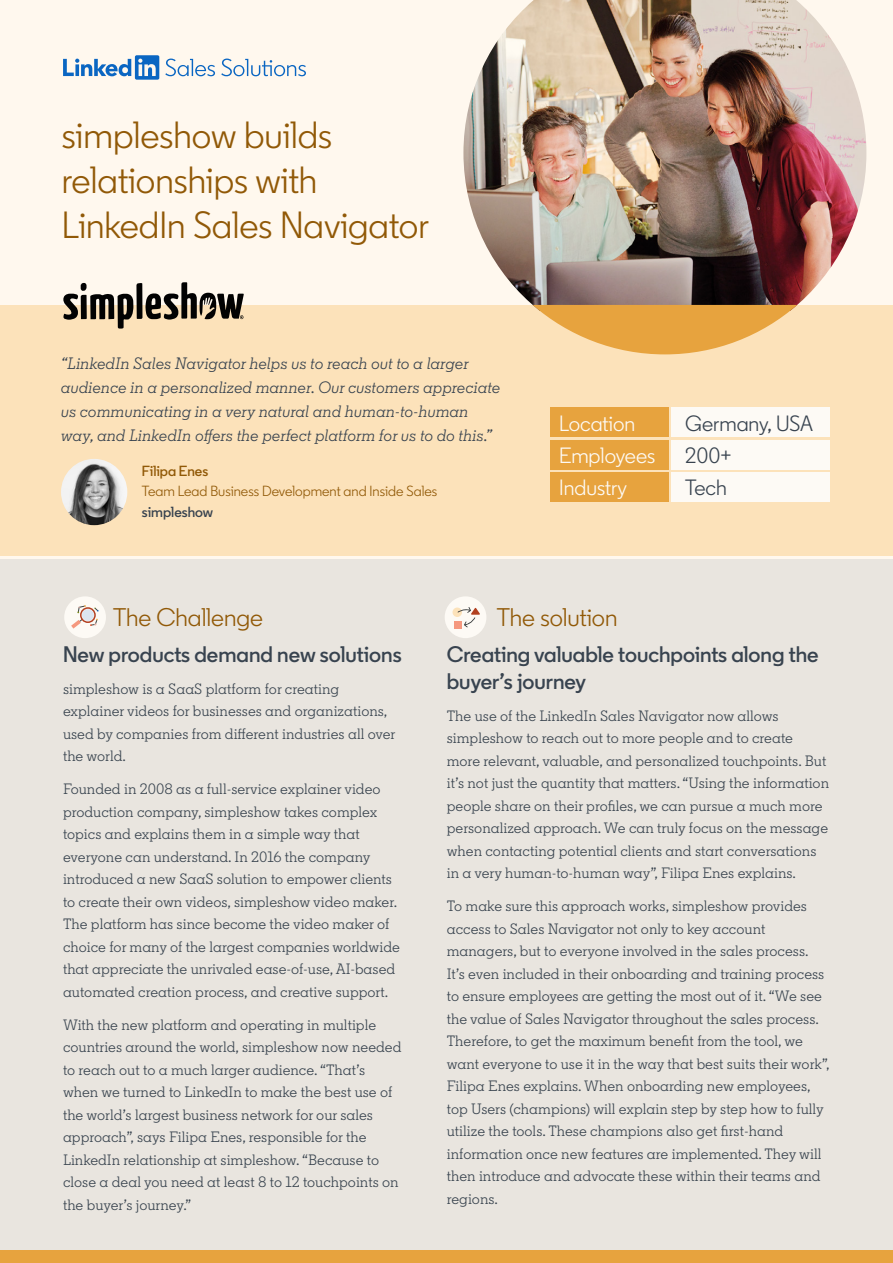
<style>
.page{position:relative;width:893px;height:1263px;background:#fff8ee}
.page>*{position:absolute;margin:0;border:0;box-sizing:border-box;transform-origin:0 0}
.t1{font:37.8px/45.5px "Community";color:#915907}
.t2{font:25.5px "Community";color:#915907}
.t3{font:600 22.5px/27px "Community";color:#38434f}
.t4{font:22.05px "Community";color:#fdfaf5}
.t5{font:22.05px "Community";color:#38434f}
.t6{font:italic 16.5px/24px "Community Slab";color:#38434f}
.t7{font:15px/22.5px "Community Slab";color:#39444f}
.t8{font:14.7px "Community";color:#915907}
.t9{font:600 14.7px "Community";color:#915907}
.t10{font:600 14.7px "Community";color:#38434f}
</style>
<div class="page">
<div style="left:0;top:559px;width:893px;height:704px;background:#e9e5df"></div>
<div style="left:0;top:1251px;width:893px;height:12px;background:#e7a33e"></div>
<div style="left:0;top:305px;width:893px;height:251px;background:#fce2ba"></div>
<svg style="left:63px;top:282px;width:181px;height:47px"></svg>
<img style="left:463px;top:0;width:403px;height:305px">
<svg style="left:533px;top:305px;width:264px;height:49px"></svg>
<svg style="left:63px;top:55px;width:243px;height:25px"></svg>
<div style="left:550px;top:408px;width:118px;height:29px;background:#e7a33e"></div>
<div style="left:671px;top:408px;width:158px;height:29px;background:#fdfaf5"></div>
<div style="left:550px;top:440px;width:118px;height:29px;background:#e7a33e"></div>
<div style="left:671px;top:440px;width:158px;height:29px;background:#fdfaf5"></div>
<div style="left:550px;top:472px;width:118px;height:30px;background:#e7a33e"></div>
<div style="left:671px;top:472px;width:158px;height:30px;background:#fdfaf5"></div>
<img style="left:61px;top:459px;width:66px;height:66px;border-radius:33px">
<div style="left:64px;top:596px;width:42px;height:42px;background:#fdfaf5;border-radius:50%"></div>
<svg style="left:71px;top:605px;width:28px;height:24px"></svg>
<div style="left:445px;top:596px;width:41px;height:42px;background:#fdfaf5;border-radius:50%"></div>
<svg style="left:452px;top:607px;width:10px;height:10px"></svg>
<div style="left:453px;top:621px;width:8px;height:8px;background:#f5987e"></div>
<svg style="left:458px;top:607px;width:22px;height:20px"></svg>
<h1 class="t1" style="left:62px;top:112px;width:369px">simpleshow builds relationships with<br>LinkedIn Sales Navigator</h1>
<p class="t6" style="left:61px;top:351px;width:441px">“LinkedIn Sales Navigator helps us to reach out to a larger audience in a personalized manner. Our customers appreciate us communicating in a very natural and human-to-human way, and LinkedIn offers the perfect platform for us to do this.”</p>
<p class="t9" style="left:142px;top:461px;width:68px">Filipa Enes</p>
<p class="t8" style="left:142px;top:482px;width:297px">Team Lead Business Development and Inside Sales</p>
<p class="t10" style="left:142px;top:503px;width:73px">simpleshow</p>
<h3 class="t4" style="left:559px;top:409px;width:77px">Location</h3>
<h3 class="t5" style="left:685px;top:409px;width:129px">Germany, USA</h3>
<h3 class="t4" style="left:559px;top:441px;width:98px">Employees</h3>
<h3 class="t5" style="left:685px;top:441px;width:48px">200+</h3>
<h3 class="t4" style="left:559px;top:474px;width:69px">Industry</h3>
<h3 class="t5" style="left:685px;top:474px;width:43px">Tech</h3>
<h2 class="t2" style="left:113px;top:602px;width:152px">The Challenge</h2>
<h3 class="t3" style="left:63px;top:641px;width:340px">New products demand new solutions</h3>
<p class="t7" style="left:63px;top:677px;width:334px">simpleshow is a SaaS platform for creating explainer videos for businesses and organizations, used by companies from different industries all over the world.</p>
<p class="t7" style="left:63px;top:778px;width:338px">Founded in 2008 as a full-service explainer video production company, simpleshow takes complex topics and explains them in a simple way that everyone can understand. In 2016 the company introduced a new SaaS solution to empower clients to create their own videos, simpleshow video maker.<br>The platform has since become the video maker of choice for many of the largest companies worldwide that appreciate the unrivaled ease-of-use, AI-based automated creation process, and creative support.</p>
<p class="t7" style="left:63px;top:1013px;width:340px">With the new platform and operating in multiple countries around the world, simpleshow now needed to reach out to a much larger audience. “That’s when we turned to LinkedIn to make the best use of the world’s largest business network for our sales approach”, says Filipa Enes, responsible for the LinkedIn relationship at simpleshow. “Because to close a deal you need at least 8 to 12 touchpoints on the buyer’s journey.”</p>
<h2 class="t2" style="left:497px;top:602px;width:122px">The solution</h2>
<h3 class="t3" style="left:447px;top:641px;width:373px">Creating valuable touchpoints along the buyer’s journey</h3>
<p class="t7" style="left:447px;top:704px;width:384px">The use of the LinkedIn Sales Navigator now allows simpleshow to reach out to more people and to create more relevant, valuable, and personalized touchpoints. But it’s not just the quantity that matters. “Using the information people share on their profiles, we can pursue a much more personalized approach. We can truly focus on the message when contacting potential clients and start conversations in a very human-to-human way”, Filipa Enes explains.</p>
<p class="t7" style="left:447px;top:895px;width:384px">To make sure this approach works, simpleshow provides access to Sales Navigator not only to key account managers, but to everyone involved in the sales process.<br>It’s even included in their onboarding and training process to ensure employees are getting the most out of it. “We see the value of Sales Navigator throughout the sales process.<br>Therefore, to get the maximum benefit from the tool, we want everyone to use it in the way that best suits their work”, Filipa Enes explains. When onboarding new employees, top Users (champions) will explain step by step how to fully utilize the tools. These champions also get first-hand information once new features are implemented. They will then introduce and advocate these within their teams and regions.</p>
</div>
